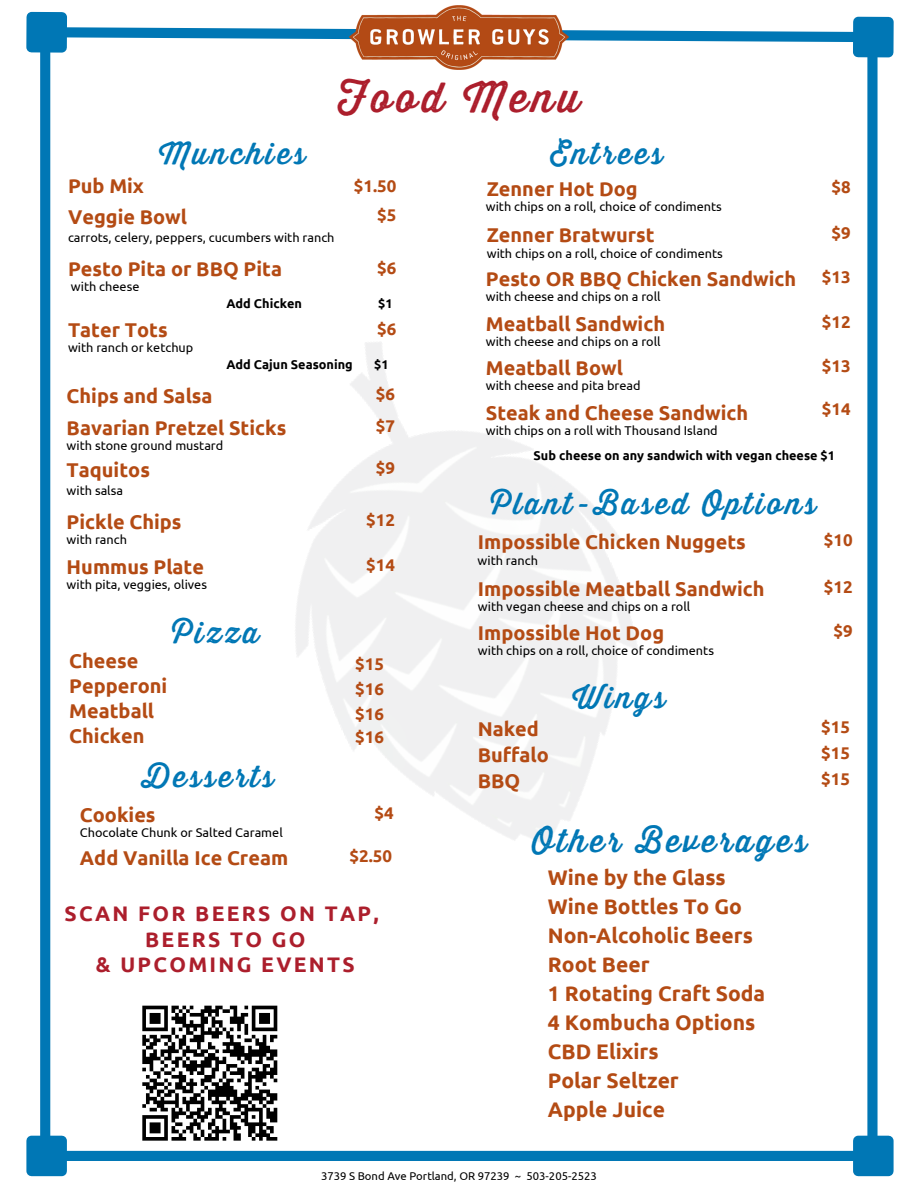
<style>
.page{position:relative;width:918px;height:1188px;background:#fff}
.page>*{position:absolute;margin:0;border:0;box-sizing:border-box;transform-origin:0 0}
.t1{font:40.95px "Thirsty Rough Reg";letter-spacing:.11em;color:#ac1e2c}
.t2{font:31.65px "Thirsty Rough Reg";letter-spacing:.11em;color:#0077b5}
.t3{font:29.7px "Thirsty Rough Reg";letter-spacing:.11em;color:#0077b5}
.t4{font:700 21.15px/29px "Ubuntu";color:#b44b14}
.t5{font:700 21px/25.8px "Ubuntu";letter-spacing:.11em;color:#ac1e2c;text-align:center}
.t6{font:700 19.95px "Ubuntu";color:#b44b14}
.t7{font:700 16.95px "Ubuntu";color:#b44b14}
.t8{font:12.75px "Ubuntu";color:#000}
.t9{font:700 12.75px "Ubuntu";color:#000}
.t10{font:11.25px "Ubuntu";color:#000}
</style>
<div class="page">
<svg style="left:142px;top:1006px;width:135px;height:135px"></svg>
<div style="left:67px;top:1151px;width:786px;height:10px;background:#0077b5"></div>
<div style="left:31px;top:1141px;width:31px;height:30px;background:#0077b5"></div>
<div style="left:26px;top:1136px;width:41px;height:40px;border:10px solid #0077b5"></div>
<div style="left:858px;top:1141px;width:31px;height:30px;background:#0077b5"></div>
<div style="left:853px;top:1136px;width:41px;height:40px;border:10px solid #0077b5"></div>
<svg style="left:67px;top:27px;width:786px;height:15px"></svg>
<div style="left:31px;top:17px;width:31px;height:31px;background:#0077b5"></div>
<div style="left:26px;top:12px;width:41px;height:41px;border:10px solid #0077b5"></div>
<div style="left:858px;top:22px;width:31px;height:30px;background:#0077b5"></div>
<div style="left:853px;top:17px;width:41px;height:40px;border:10px solid #0077b5"></div>
<img style="left:350px;top:5px;width:218px;height:64px">
<div style="left:867px;top:47px;width:11px;height:1109px;background:#0077b5"></div>
<div style="left:40px;top:37px;width:10px;height:1108px;background:#0077b5"></div>
<p class="t1" style="left:338px;top:74px;width:244px">Food Menu</p>
<h1 class="t3" style="left:159px;top:136px;width:148px">Munchies</h1>
<h2 class="t6" style="left:68px;top:205px;width:121px">Veggie Bowl</h2>
<h2 class="t8" style="left:68px;top:230px;width:268px">carrots, celery, peppers, cucumbers with ranch</h2>
<p class="t6" style="left:68px;top:175px;width:78px">Pub Mix</p>
<h4 class="t7" style="left:354px;top:176px;width:44px">$1.50</h4>
<h4 class="t7" style="left:377px;top:205px;width:21px">$5</h4>
<h4 class="t6" style="left:68px;top:257px;width:216px">Pesto Pita or BBQ Pita</h4>
<p class="t8" style="left:71px;top:279px;width:70px">with cheese</p>
<h5 class="t9" style="left:226px;top:296px;width:77px">Add Chicken</h5>
<h5 class="t9" style="left:378px;top:296px;width:16px">$1</h5>
<h6 class="t7" style="left:377px;top:258px;width:21px">$6</h6>
<p class="t6" style="left:68px;top:318px;width:101px">Tater Tots</p>
<h5 class="t8" style="left:68px;top:340px;width:127px">with ranch or ketchup</h5>
<h5 class="t7" style="left:377px;top:319px;width:21px">$6</h5>
<h4 class="t9" style="left:226px;top:357px;width:128px">Add Cajun Seasoning</h4>
<h4 class="t9" style="left:374px;top:357px;width:16px">$1</h4>
<p class="t6" style="left:67px;top:384px;width:147px">Chips and Salsa</p>
<h5 class="t7" style="left:376px;top:384px;width:21px">$6</h5>
<p class="t6" style="left:67px;top:416px;width:221px">Bavarian Pretzel Sticks</p>
<h5 class="t8" style="left:67px;top:438px;width:158px">with stone ground mustard</h5>
<h4 class="t7" style="left:376px;top:416px;width:21px">$7</h4>
<h4 class="t6" style="left:67px;top:458px;width:85px">Taquitos</h4>
<p class="t8" style="left:67px;top:483px;width:58px">with salsa</p>
<h5 class="t7" style="left:376px;top:458px;width:21px">$9</h5>
<h4 class="t6" style="left:67px;top:510px;width:116px">Pickle Chips</h4>
<h5 class="t8" style="left:67px;top:532px;width:62px">with ranch</h5>
<h4 class="t7" style="left:366px;top:510px;width:30px">$12</h4>
<h5 class="t6" style="left:67px;top:555px;width:139px">Hummus Plate</h5>
<p class="t8" style="left:67px;top:577px;width:142px">with pita, veggies, olives</p>
<p class="t7" style="left:366px;top:555px;width:30px">$14</p>
<h5 class="t3" style="left:172px;top:615px;width:88px">Pizza</h5>
<h4 class="t6" style="left:69px;top:650px;width:71px">Cheese</h4>
<p class="t7" style="left:355px;top:654px;width:30px">$15</p>
<h4 class="t6" style="left:69px;top:674px;width:100px">Pepperoni</h4>
<h4 class="t7" style="left:355px;top:679px;width:30px">$16</h4>
<h4 class="t6" style="left:69px;top:699px;width:86px">Meatball</h4>
<p class="t7" style="left:355px;top:705px;width:30px">$16</p>
<p class="t6" style="left:69px;top:725px;width:77px">Chicken</p>
<h4 class="t7" style="left:355px;top:728px;width:30px">$16</h4>
<h5 class="t3" style="left:142px;top:759px;width:134px">Desserts</h5>
<p class="t6" style="left:80px;top:803px;width:77px">Cookies</p>
<h2 class="t8" style="left:80px;top:825px;width:204px">Chocolate Chunk or Salted Caramel</h2>
<h4 class="t7" style="left:375px;top:803px;width:21px">$4</h4>
<p class="t6" style="left:80px;top:846px;width:210px">Add Vanilla Ice Cream</p>
<h5 class="t7" style="left:349px;top:846px;width:44px">$2.50</h5>
<h5 class="t5" style="left:65px;top:900px;width:316px">SCAN FOR BEERS ON TAP,<br>BEERS TO GO<br>&amp; UPCOMING EVENTS</h5>
<h5 class="t3" style="left:550px;top:136px;width:114px">Entrees</h5>
<h5 class="t6" style="left:487px;top:177px;width:152px">Zenner Hot Dog</h5>
<p class="t7" style="left:831px;top:177px;width:21px">$8</p>
<h4 class="t8" style="left:486px;top:199px;width:238px">with chips on a roll, choice of condiments</h4>
<h5 class="t6" style="left:487px;top:223px;width:169px">Zenner Bratwurst</h5>
<h2 class="t8" style="left:487px;top:246px;width:238px">with chips on a roll, choice of condiments</h2>
<h4 class="t7" style="left:831px;top:223px;width:21px">$9</h4>
<h2 class="t6" style="left:486px;top:268px;width:312px">Pesto OR BBQ Chicken Sandwich</h2>
<h4 class="t8" style="left:486px;top:289px;width:176px">with cheese and chips on a roll</h4>
<h5 class="t7" style="left:822px;top:267px;width:30px">$13</h5>
<h4 class="t6" style="left:486px;top:312px;width:181px">Meatball Sandwich</h4>
<h5 class="t8" style="left:486px;top:334px;width:176px">with cheese and chips on a roll</h5>
<h3 class="t7" style="left:822px;top:312px;width:30px">$12</h3>
<h5 class="t6" style="left:486px;top:356px;width:139px">Meatball Bowl</h5>
<p class="t8" style="left:486px;top:378px;width:156px">with cheese and pita bread</p>
<h4 class="t7" style="left:822px;top:356px;width:30px">$13</h4>
<h5 class="t7" style="left:822px;top:399px;width:30px">$14</h5>
<h3 class="t9" style="left:534px;top:448px;width:303px">Sub cheese on any sandwich with vegan cheese $1</h3>
<h5 class="t6" style="left:486px;top:402px;width:264px">Steak and Cheese Sandwich</h5>
<h2 class="t8" style="left:486px;top:423px;width:233px">with chips on a roll with Thousand Island</h2>
<p class="t3" style="left:491px;top:486px;width:327px">Plant-Based Options</p>
<h4 class="t6" style="left:478px;top:530px;width:269px">Impossible Chicken Nuggets</h4>
<h5 class="t8" style="left:478px;top:553px;width:62px">with ranch</h5>
<p class="t7" style="left:824px;top:530px;width:30px">$10</p>
<h2 class="t6" style="left:478px;top:577px;width:288px">Impossible Meatball Sandwich</h2>
<h4 class="t8" style="left:478px;top:599px;width:214px">with vegan cheese and chips on a roll</h4>
<p class="t6" style="left:478px;top:622px;width:188px">Impossible Hot Dog</p>
<h5 class="t8" style="left:478px;top:644px;width:238px">with chips on a roll, choice of condiments</h5>
<h5 class="t3" style="left:573px;top:680px;width:94px">Wings</h5>
<h5 class="t7" style="left:824px;top:577px;width:30px">$12</h5>
<h4 class="t7" style="left:833px;top:621px;width:21px">$9</h4>
<p class="t6" style="left:478px;top:717px;width:63px">Naked</p>
<p class="t7" style="left:821px;top:717px;width:30px">$15</p>
<h4 class="t6" style="left:478px;top:743px;width:73px">Buffalo</h4>
<h5 class="t7" style="left:821px;top:743px;width:30px">$15</h5>
<h4 class="t6" style="left:478px;top:770px;width:44px">BBQ</h4>
<h5 class="t7" style="left:821px;top:770px;width:30px">$15</h5>
<h5 class="t2" style="left:532px;top:823px;width:276px">Other Beverages</h5>
<h4 class="t4" style="left:548px;top:863px;width:219px">Wine by the Glass<br>Wine Bottles To Go<br>Non-Alcoholic Beers<br>Root Beer<br>1 Rotating Craft Soda<br>4 Kombucha Options<br>CBD Elixirs<br>Polar Seltzer<br>Apple Juice</h4>
<h4 class="t10" style="left:321px;top:1170px;width:277px">3739 S Bond Ave Portland, OR 97239 ~ 503-205-2523</h4>
</div>
